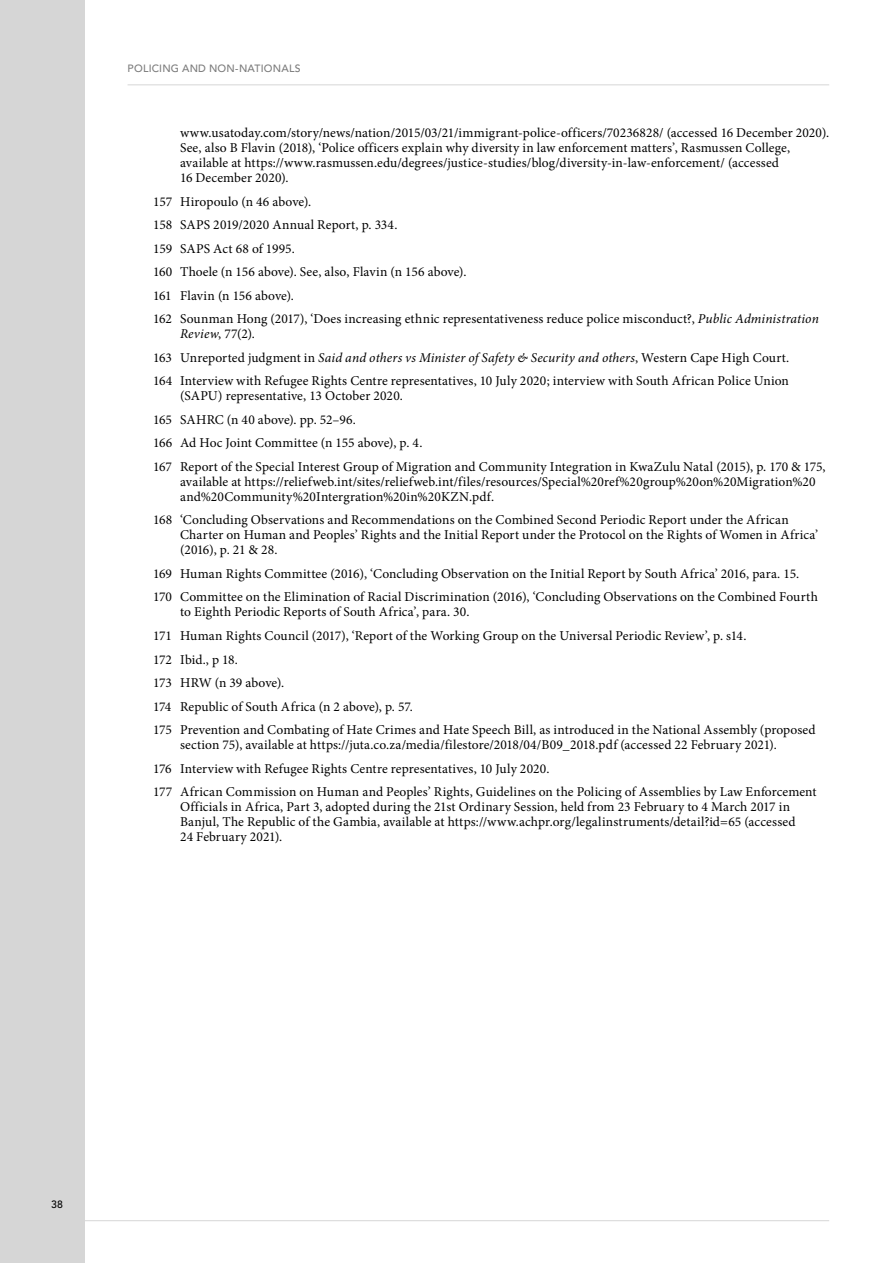
<style>
.page{position:relative;width:893px;height:1263px;background:#fff}
.page>*{position:absolute;margin:0;border:0;box-sizing:border-box;transform-origin:0 0}
.t1{font:13.5px/23.5px "Minion Pro";letter-spacing:.01em;color:#000}
.t2{font:500 10.5px "Avenir LT Std";letter-spacing:.02em;color:#7c7c7c}
.t3{font:500 10.5px "Avenir LT Std";color:#000}
.s1{font-style:italic}
</style>
<div class="page">
<hr style="left:128px;top:84px;width:701px;height:1px;background:#d6d6d6">
<div style="left:0;top:0;width:85px;height:1263px;background:#d6d6d6"></div>
<hr style="left:51px;top:1220px;width:778px;height:1px;background:#d6d6d6">
<p class="t2" style="left:128px;top:62px;width:175px">POLICING AND NON-NATIONALS</p>
<p class="t1" style="left:180px;top:126px;width:651px;line-height:15px">www.usatoday.com/story/news/nation/2015/03/21/immigrant-police-officers/70236828/ (accessed 16 December 2020).<br>See, also B Flavin (2018), ‘Police officers explain why diversity in law enforcement matters’, Rasmussen College, available at https://www.rasmussen.edu/degrees/justice-studies/blog/diversity-in-law-enforcement/ (accessed<br>16 December 2020).</p>
<p class="t1" style="left:153px;top:190px;width:667px">157 Hiropoulo (n 46 above).<br>158 SAPS 2019/2020 Annual Report, p. 334.<br>159 SAPS Act 68 of 1995.<br>160 Thoele (n 156 above). See, also, Flavin (n 156 above).<br>161 Flavin (n 156 above).<br>162 Sounman Hong (2017), ‘Does increasing ethnic representativeness reduce police misconduct?, <span class="s1">Public Administration</span></p>
<p class="t1" style="left:153px;top:322px;width:638px;text-indent:27px"><span class="s1">Review</span>, 77(2).<br>163 Unreported judgment in <span class="s1">Said and others vs Minister of Safety &amp; Security and others</span>, Western Cape High Court.<br>164 Interview with Refugee Rights Centre representatives, 10 July 2020; interview with South African Police Union</p>
<p class="t1" style="left:153px;top:384px;width:674px;text-indent:27px">(SAPU) representative, 13 October 2020.<br>165 SAHRC (n 40 above). pp. 52–96.<br>166 Ad Hoc Joint Committee (n 155 above), p. 4.<br>167 Report of the Special Interest Group of Migration and Community Integration in KwaZulu Natal (2015), p. 170 &amp; 175,</p>
<p class="t1" style="left:180px;top:474px;width:637px;line-height:15px">available at https://reliefweb.int/sites/reliefweb.int/files/resources/Special%20ref%20group%20on%20Migration%20 and%20Community%20Intergration%20in%20KZN.pdf.</p>
<p class="t1" style="left:180px;top:513px;width:639px;line-height:15px;text-indent:-27px">168 ‘Concluding Observations and Recommendations on the Combined Second Periodic Report under the African<br>Charter on Human and Peoples’ Rights and the Initial Report under the Protocol on the Rights of Women in Africa’ (2016), p. 21 &amp; 28.</p>
<p class="t1" style="left:153px;top:562px;width:666px">169 Human Rights Committee (2016), ‘Concluding Observation on the Initial Report by South Africa’ 2016, para. 15.<br>170 Committee on the Elimination of Racial Discrimination (2016), ‘Concluding Observations on the Combined Fourth</p>
<p class="t1" style="left:153px;top:600px;width:664px;text-indent:27px">to Eighth Periodic Reports of South Africa’, para. 30.<br>171 Human Rights Council (2017), ‘Report of the Working Group on the Universal Periodic Review’, p. s14.<br>172 Ibid., p 18.<br>173 HRW (n 39 above).<br>174 Republic of South Africa (n 2 above), p. 57.<br>175 Prevention and Combating of Hate Crimes and Hate Speech Bill, as introduced in the National Assembly (proposed</p>
<p class="t1" style="left:153px;top:733px;width:665px;text-indent:27px">section 75), available at https://juta.co.za/media/filestore/2018/04/B09_2018.pdf (accessed 22 February 2021).<br>176 Interview with Refugee Rights Centre representatives, 10 July 2020.<br>177 African Commission on Human and Peoples’ Rights, Guidelines on the Policing of Assemblies by Law Enforcement</p>
<p class="t1" style="left:180px;top:799px;width:617px;line-height:15px">Officials in Africa, Part 3, adopted during the 21st Ordinary Session, held from 23 February to 4 March 2017 in<br>Banjul, The Republic of the Gambia, available at https://www.achpr.org/legalinstruments/detail?id=65 (accessed<br>24 February 2021).</p>
<p class="t3" style="left:51px;top:1198px;width:14px">38</p>
</div>
